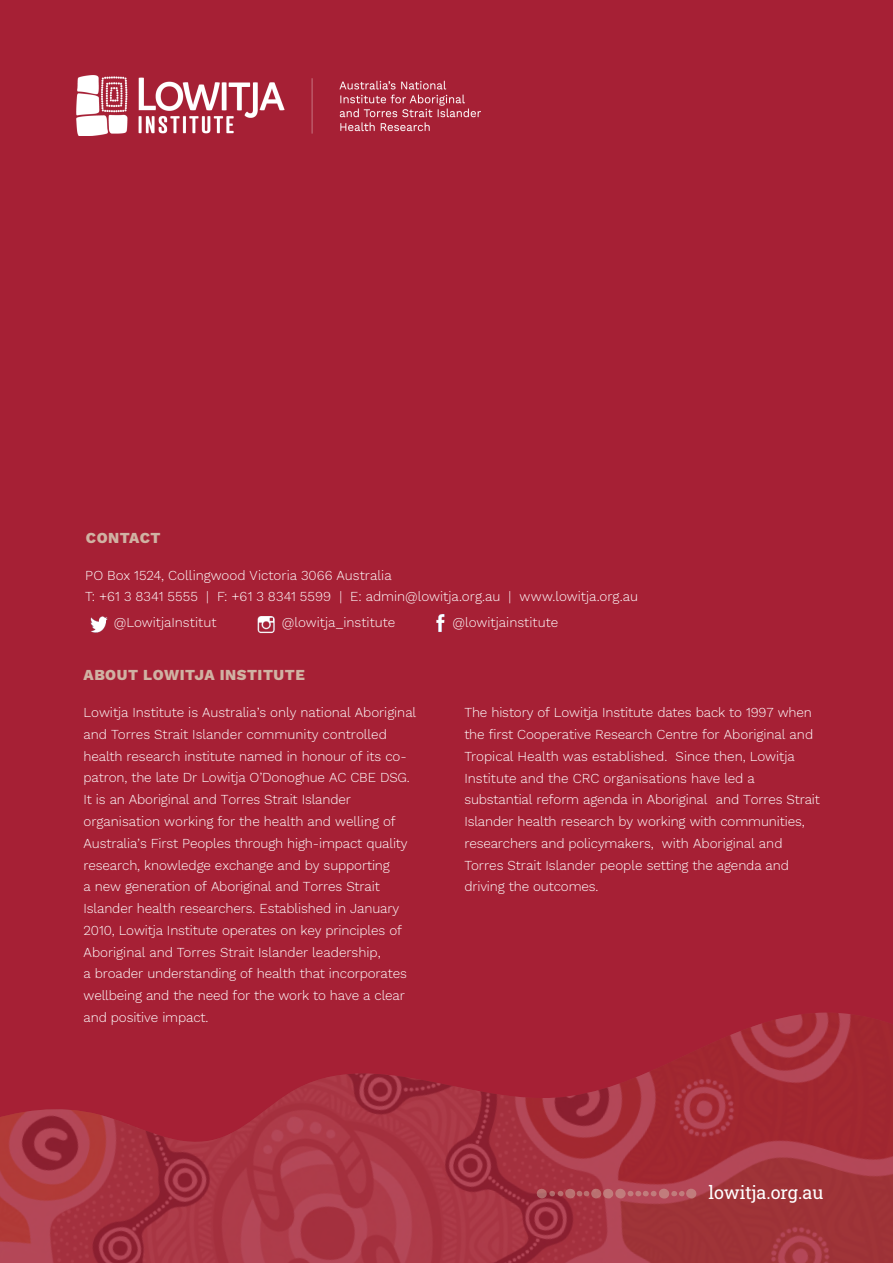
<style>
.page{position:relative;width:893px;height:1263px;background:#a62035}
.page>*{position:absolute;margin:0;border:0;box-sizing:border-box;transform-origin:0 0}
.t1{font:18px "Roboto Slab";color:#fff}
.t2{font:15px "Work Sans";letter-spacing:.035em;color:#d0b2a3}
.Body_Text_-_white{font:300 13.5px/21.8px "Work Sans";letter-spacing:-.01em;color:#fff}
</style>
<div class="page">
<img style="left:0;top:1013px;width:893px;height:250px">
<svg style="left:536px;top:1188px;width:161px;height:11px;background:#b3565e"></svg>
<img style="left:77px;top:76px;width:404px;height:60px">
<img style="left:90px;top:616px;width:18px;height:17px">
<img style="left:257px;top:616px;width:18px;height:18px">
<img style="left:436px;top:614px;width:9px;height:18px">
<p class="t2" style="left:86px;top:526px;width:76px">CONTACT</p>
<p class="Body_Text_-_white" style="left:85px;top:564px;width:554px">PO Box 1524, Collingwood Victoria 3066 Australia<br>T: +61 3 8341 5555 | F: +61 3 8341 5599 | E: admin@lowitja.org.au | www.lowitja.org.au</p>
<p class="Body_Text_-_white" style="left:114px;top:611px;width:104px">@LowitjaInstitut</p>
<p class="Body_Text_-_white" style="left:282px;top:611px;width:115px">@lowitja_institute</p>
<p class="Body_Text_-_white" style="left:453px;top:611px;width:107px">@lowitjainstitute</p>
<p class="t2" style="left:84px;top:664px;width:223px">ABOUT LOWITJA INSTITUTE</p>
<p class="Body_Text_-_white" style="left:84px;top:701px;width:334px">Lowitja Institute is Australia’s only national Aboriginal and Torres Strait Islander community controlled health research institute named in honour of its co&shy;patron, the late Dr Lowitja O’Donoghue AC CBE DSG.<br>It is an Aboriginal and Torres Strait Islander organisation working for the health and welling of Australia’s First Peoples through high-impact quality research, knowledge exchange and by supporting<br>a new generation of Aboriginal and Torres Strait Islander health researchers. Established in January 2010, Lowitja Institute operates on key principles of Aboriginal and Torres Strait Islander leadership,<br>a broader understanding of health that incorporates wellbeing and the need for the work to have a clear and positive impact.</p>
<p class="Body_Text_-_white" style="left:464px;top:701px;width:357px">The history of Lowitja Institute dates back to 1997 when the first Cooperative Research Centre for Aboriginal and Tropical Health was established. Since then, Lowitja Institute and the CRC organisations have led a substantial reform agenda in Aboriginal and Torres Strait Islander health research by working with communities, researchers and policymakers, with Aboriginal and Torres Strait Islander people setting the agenda and driving the outcomes.</p>
<p class="t1" style="left:709px;top:1180px;width:116px">lowitja.org.au</p>
</div>
